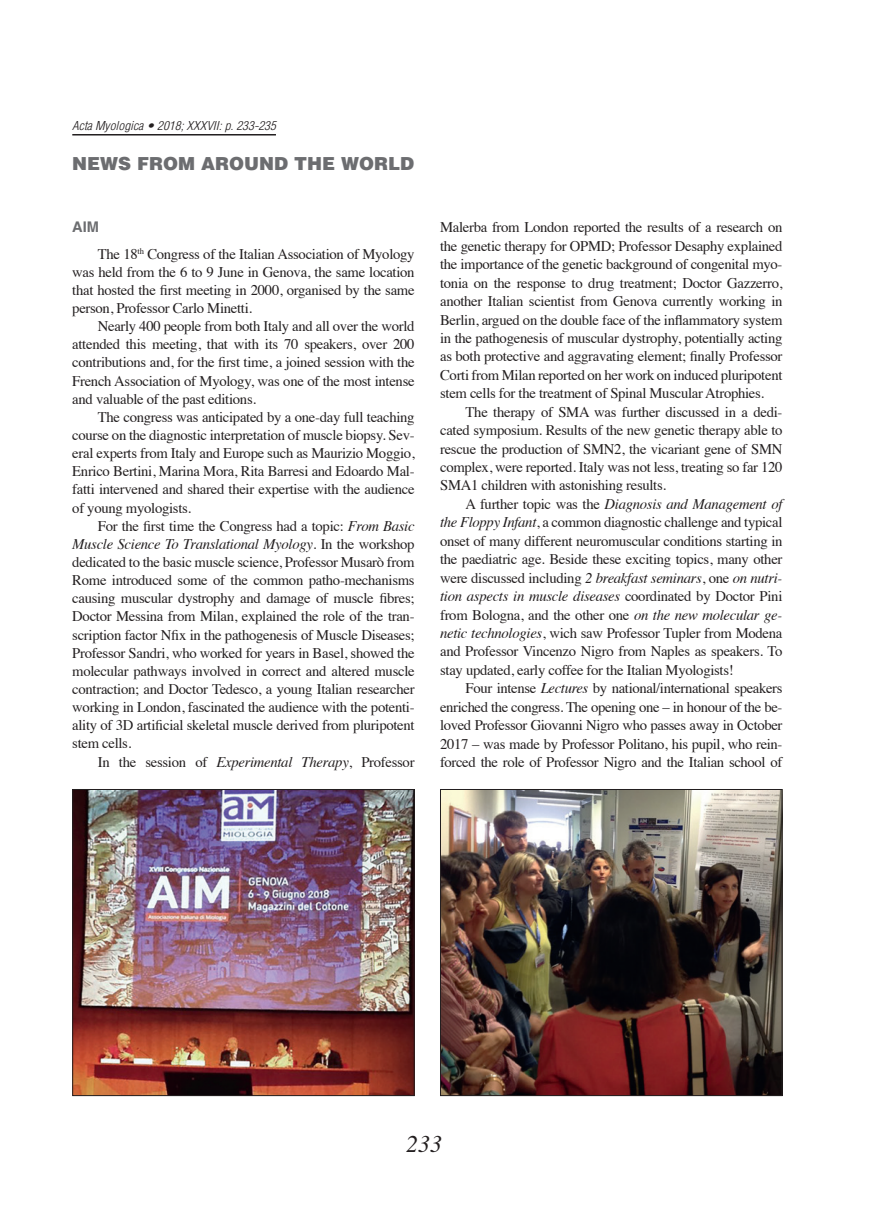
<style>
.page{position:relative;width:893px;height:1212px;background:#fff}
.page>*{position:absolute;margin:0;border:0;box-sizing:border-box;transform-origin:0 0}
.t1{font:italic 24px "Times LT Std";color:#231f20}
.t2{font:900 18px "Helvetica LT Std";color:#6c6d70}
.t3{font:14.7px/18.5px "Times";letter-spacing:-.02em;color:#231f20;text-align:justify}
.t4{font:700 14.7px "Helvetica LT Std";color:#6c6d70}
.t5{font:italic 300 condensed 12px "Helvetica LT Std";color:#231f20;scale:1.1 1}
.s1{font-style:italic}
</style>
<div class="page">
<hr style="left:72px;top:134px;width:204px;height:1px;background:#231f20">
<img style="left:74px;top:791px;width:339px;height:303px">
<div style="left:72px;top:789px;width:343px;height:307px;border:1px solid #231f20"></div>
<img style="left:442px;top:791px;width:338px;height:303px">
<div style="left:440px;top:789px;width:342px;height:307px;border:1px solid #231f20"></div>
<p class="t5" style="left:72px;top:118px;width:187px">Acta Myologica • 2018; XXXVII: p. 233-235</p>
<p class="t2" style="left:72px;top:152px;width:343px">NEWS FROM AROUND THE WORLD</p>
<p class="t4" style="left:72px;top:218px;width:28px">AIM</p>
<p class="t3" style="left:72px;top:243px;width:344px;text-indent:26px">The 18<sup>th</sup> Congress of the Italian Association of Myology was held from the 6 to 9 June in Genova, the same location that hosted the first meeting in 2000, organised by the same person, Professor Carlo Minetti.</p>
<p class="t3" style="left:72px;top:316px;width:344px;text-indent:26px">Nearly 400 people from both Italy and all over the world attended this meeting, that with its 70 speakers, over 200 contributions and, for the first time, a joined session with the French Association of Myology, was one of the most intense and valuable of the past editions.</p>
<p class="t3" style="left:72px;top:406px;width:344px;text-indent:26px">The congress was anticipated by a one-day full teaching course on the diagnostic interpretation of muscle biopsy. Sev&shy;eral experts from Italy and Europe such as Maurizio Moggio, Enrico Bertini, Marina Mora, Rita Barresi and Edoardo Mal&shy;fatti intervened and shared their expertise with the audience of young myologists.</p>
<p class="t3" style="left:72px;top:515px;width:344px;text-indent:26px">For the first time the Congress had a topic: <span class="s1">From Basic Muscle Science To Translational Myology</span>. In the workshop dedicated to the basic muscle science, Professor Musarò from Rome introduced some of the common patho-mechanisms causing muscular dystrophy and damage of muscle fibres; Doctor Messina from Milan, explained the role of the tran&shy;scription factor Nfix in the pathogenesis of Muscle Diseases; Professor Sandri, who worked for years in Basel, showed the molecular pathways involved in correct and altered muscle contraction; and Doctor Tedesco, a young Italian researcher working in London, fascinated the audience with the potenti&shy;ality of 3D artificial skeletal muscle derived from pluripotent stem cells.</p>
<p class="t3" style="left:98px;top:751px;width:318px">In the session of <span class="s1">Experimental Therapy</span>, Professor</p>
<p class="t3" style="left:440px;top:217px;width:344px">Malerba from London reported the results of a research on the genetic therapy for OPMD; Professor Desaphy explained the importance of the genetic background of congenital myo&shy;tonia on the response to drug treatment; Doctor Gazzerro, another Italian scientist from Genova currently working in Berlin, argued on the double face of the inflammatory system in the pathogenesis of muscular dystrophy, potentially acting as both protective and aggravating element; finally Professor Corti from Milan reported on her work on induced pluripotent stem cells for the treatment of Spinal Muscular Atrophies.</p>
<p class="t3" style="left:440px;top:401px;width:344px;text-indent:26px">The therapy of SMA was further discussed in a dedi&shy;cated symposium. Results of the new genetic therapy able to rescue the production of SMN2, the vicariant gene of SMN complex, were reported. Italy was not less, treating so far 120<br>SMA1 children with astonishing results.</p>
<p class="t3" style="left:440px;top:493px;width:344px;text-indent:26px">A further topic was the <span class="s1">Diagnosis and Management of the Floppy Infant</span>, a common diagnostic challenge and typical onset of many different neuromuscular conditions starting in the paediatric age. Beside these exciting topics, many other were discussed including <span class="s1">2 breakfast seminars</span>, one <span class="s1">on nutri&shy;tion aspects in muscle diseases</span> coordinated by Doctor Pini from Bologna, and the other one <span class="s1">on the new molecular ge&shy;netic technologies</span>, wich saw Professor Tupler from Modena and Professor Vincenzo Nigro from Naples as speakers. To stay updated, early coffee for the Italian Myologists!</p>
<p class="t3" style="left:440px;top:678px;width:344px;text-indent:26px">Four intense <span class="s1">Lectures</span> by national/international speakers enriched the congress. The opening one – in honour of the be&shy;loved Professor Giovanni Nigro who passes away in October 2017 – was made by Professor Politano, his pupil, who rein&shy;forced the role of Professor Nigro and the Italian school of</p>
<h1 class="t1" style="left:406px;top:1130px;width:37px">233</h1>
</div>
